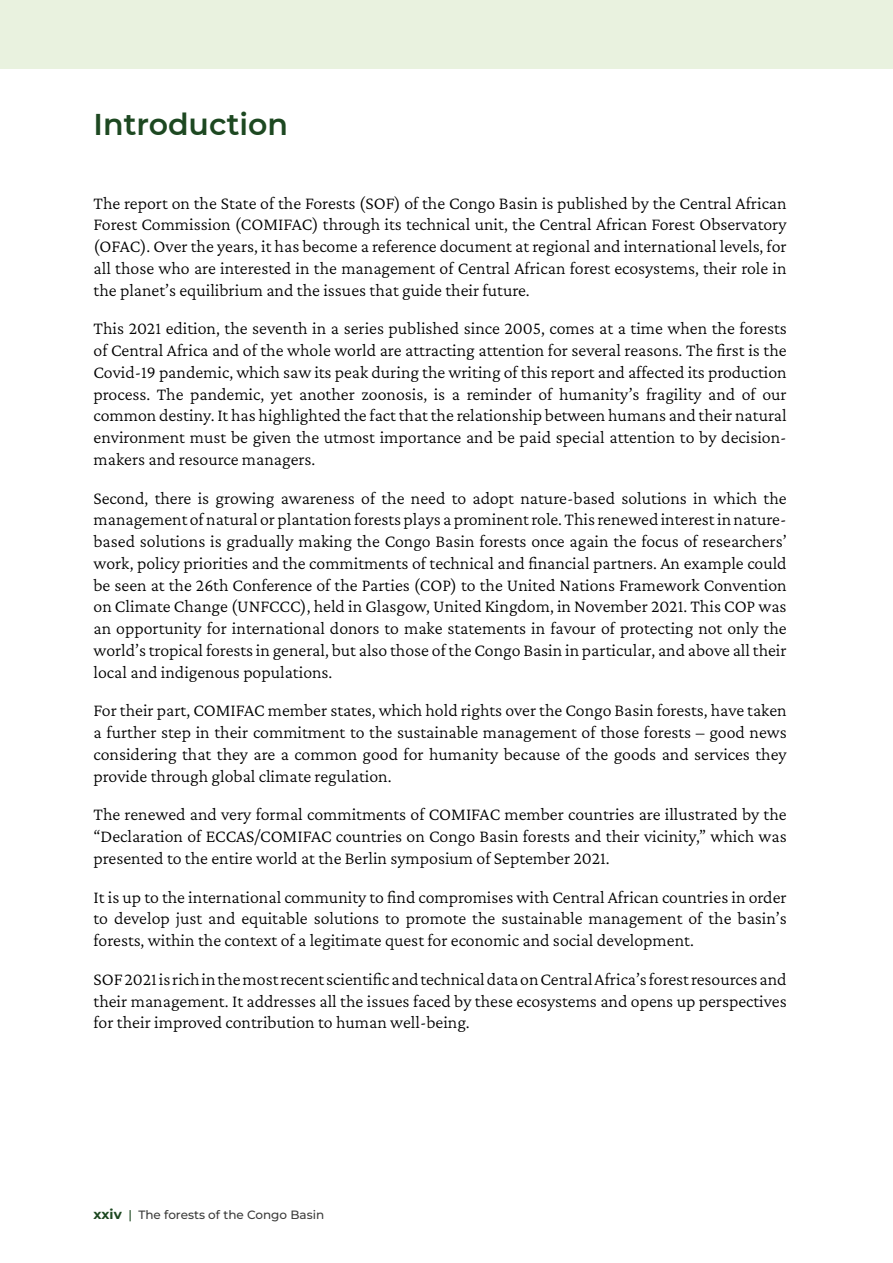
<style>
.page{position:relative;width:893px;height:1263px;background:#fff}
.page>*{position:absolute;margin:0;border:0;box-sizing:border-box;transform-origin:0 0}
.t1{font:600 30px "Montserrat";color:#1d4821}
.t2{font:300 18px/21.8px "Crimson Pro";color:#000;text-align:justify}
.t3{font:500 12px "Montserrat";color:#3c3c3b}
.s1{font-weight:700;font-size:13.5px;color:#1d4821}
.s2{color:#1d4821}
</style>
<div class="page">
<div style="left:0;top:0;width:893px;height:69px;background:#e9f2df"></div>
<h1 class="t1" style="left:94px;top:103px;width:196px">Introduction</h1>
<p class="t2" style="left:94px;top:192px;width:695px">The report on the State of the Forests (SOF) of the Congo Basin is published by the Central African Forest Commission (COMIFAC) through its technical unit, the Central African Forest Observatory (OFAC). Over the years, it has become a reference document at regional and international levels, for all those who are interested in the management of Central African forest ecosystems, their role in the planet’s equilibrium and the issues that guide their future.</p>
<p class="t2" style="left:94px;top:317px;width:695px">This 2021 edition, the seventh in a series published since 2005, comes at a time when the forests of Central Africa and of the whole world are attracting attention for several reasons. The first is the Covid-19 pandemic, which saw its peak during the writing of this report and affected its production process. The pandemic, yet another zoonosis, is a reminder of humanity’s fragility and of our common destiny. It has highlighted the fact that the relationship between humans and their natural environment must be given the utmost importance and be paid special attention to by decision&shy;makers and resource managers.</p>
<p class="t2" style="left:94px;top:487px;width:695px">Second, there is growing awareness of the need to adopt nature-based solutions in which the management of natural or plantation forests plays a prominent role. This renewed interest in nature&shy;based solutions is gradually making the Congo Basin forests once again the focus of researchers’ work, policy priorities and the commitments of technical and financial partners. An example could be seen at the 26th Conference of the Parties (COP) to the United Nations Framework Convention on Climate Change (UNFCCC), held in Glasgow, United Kingdom, in November 2021. This COP was an opportunity for international donors to make statements in favour of protecting not only the world’s tropical forests in general, but also those of the Congo Basin in particular, and above all their local and indigenous populations.</p>
<p class="t2" style="left:94px;top:699px;width:695px">For their part, COMIFAC member states, which hold rights over the Congo Basin forests, have taken a further step in their commitment to the sustainable management of those forests – good news considering that they are a common good for humanity because of the goods and services they provide through global climate regulation.</p>
<p class="t2" style="left:94px;top:803px;width:695px">The renewed and very formal commitments of COMIFAC member countries are illustrated by the “Declaration of ECCAS/COMIFAC countries on Congo Basin forests and their vicinity,” which was presented to the entire world at the Berlin symposium of September 2021.</p>
<p class="t2" style="left:94px;top:885px;width:695px">It is up to the international community to find compromises with Central African countries in order to develop just and equitable solutions to promote the sustainable management of the basin’s forests, within the context of a legitimate quest for economic and social development.</p>
<p class="t2" style="left:94px;top:968px;width:695px">SOF 2021 is rich in the most recent scientific and technical data on Central Africa’s forest resources and their management. It addresses all the issues faced by these ecosystems and opens up perspectives for their improved contribution to human well-being.</p>
<p class="t3" style="left:94px;top:1206px;width:232px"><span class="s1">xxiv</span> <span class="s2">|</span> The forests of the Congo Basin</p>
</div>
